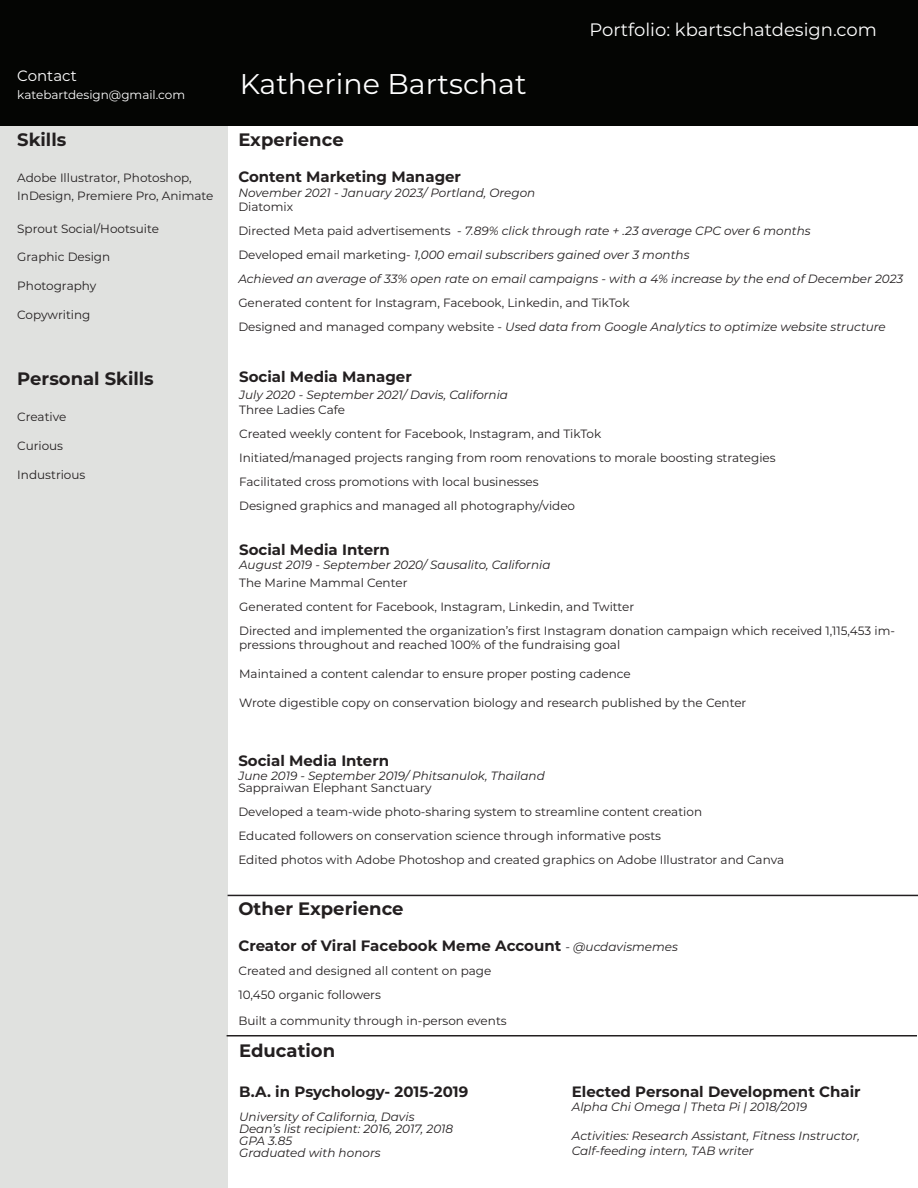
<style>
.page{position:relative;width:918px;height:1188px;background:#fff}
.page>*{position:absolute;margin:0;border:0;box-sizing:border-box;transform-origin:0 0}
.t1{font:28.5px "Montserrat";color:#fff}
.t2{font:700 18px "Montserrat";color:#231f20}
.t3{font:18px "Montserrat";color:#fff}
.t4{font:700 15px "Montserrat";color:#231f20}
.t5{font:15px "Montserrat";color:#fff}
.t6{font:12px/14.4px "Montserrat";color:#231f20}
.t7{font:italic 12px/14.4px "Montserrat";color:#231f20}
.t8{font:12px "Montserrat";color:#fff}
.s1{font-style:normal}
.s2{font-weight:400;font-style:italic;font-size:12px}
</style>
<div class="page">
<div style="left:0;top:0;width:228px;height:1188px;background:#e0e1df"></div>
<div style="left:0;top:0;width:918px;height:126px;background:#040503"></div>
<hr style="left:228px;top:895px;width:690px;height:1px;background:#231f20">
<hr style="left:227px;top:1035px;width:690px;height:1px;background:#231f20">
<p class="t5" style="left:17px;top:66px;width:61px">Contact</p>
<p class="t8" style="left:17px;top:87px;width:169px">katebartdesign@gmail.com</p>
<p class="t2" style="left:17px;top:127px;width:51px">Skills</p>
<p class="t6" style="left:17px;top:169px;width:198px;line-height:18px">Adobe Illustrator, Photoshop,<br>InDesign, Premiere Pro, Animate</p>
<p class="t6" style="left:17px;top:221px;width:143px">Sprout Social/Hootsuite</p>
<p class="t6" style="left:17px;top:250px;width:95px">Graphic Design</p>
<p class="t6" style="left:17px;top:278px;width:81px">Photography</p>
<p class="t6" style="left:17px;top:307px;width:75px">Copywriting</p>
<p class="t2" style="left:17px;top:366px;width:138px">Personal Skills</p>
<p class="t6" style="left:17px;top:409px;width:51px">Creative</p>
<p class="t6" style="left:17px;top:438px;width:47px">Curious</p>
<p class="t6" style="left:17px;top:467px;width:70px">Industrious</p>
<p class="t1" style="left:240px;top:65px;width:288px">Katherine Bartschat</p>
<p class="t3" style="left:589px;top:17px;width:289px">Portfolio: kbartschatdesign.com</p>
<p class="t2" style="left:238px;top:127px;width:107px">Experience</p>
<p class="t4" style="left:238px;top:166px;width:224px">Content Marketing Manager</p>
<p class="t7" style="left:238px;top:185px;width:299px">November 2021 - January 2023/ Portland, Oregon</p>
<p class="t6" style="left:238px;top:199px;width:56px">Diatomix</p>
<p class="t7" style="left:238px;top:223px;width:574px"><span class="s1">Directed Meta paid advertisements -</span> 7.89% click through rate + .23 average CPC over 6 months</p>
<p class="t7" style="left:238px;top:247px;width:453px"><span class="s1">Developed email marketing-</span> 1,000 email subscribers gained over 3 months</p>
<p class="t7" style="left:238px;top:271px;width:667px">Achieved an average of 33% open rate on email campaigns - with a 4% increase by the end of December 2023</p>
<p class="t6" style="left:238px;top:295px;width:393px">Generated content for Instagram, Facebook, Linkedin, and TikTok</p>
<p class="t7" style="left:238px;top:319px;width:649px"><span class="s1">Designed and managed company website -</span> Used data from Google Analytics to optimize website structure</p>
<p class="t4" style="left:239px;top:366px;width:174px">Social Media Manager</p>
<p class="t7" style="left:239px;top:387px;width:270px">July 2020 - September 2021/ Davis, California</p>
<p class="t6" style="left:239px;top:402px;width:107px">Three Ladies Cafe</p>
<p class="t6" style="left:239px;top:426px;width:364px">Created weekly content for Facebook, Instagram, and TikTok</p>
<p class="t6" style="left:239px;top:450px;width:538px">Initiated/managed projects ranging from room renovations to morale boosting strategies</p>
<p class="t6" style="left:239px;top:474px;width:301px">Facilitated cross promotions with local businesses</p>
<p class="t6" style="left:239px;top:498px;width:338px">Designed graphics and managed all photography/video</p>
<p class="t4" style="left:239px;top:538px;width:152px">Social Media Intern</p>
<p class="t7" style="left:239px;top:557px;width:313px">August 2019 - September 2020/ Sausalito, California</p>
<p class="t6" style="left:239px;top:575px;width:170px">The Marine Mammal Center</p>
<p class="t6" style="left:239px;top:599px;width:397px">Generated content for Facebook, Instagram, Linkedin, and Twitter</p>
<p class="t6" style="left:239px;top:623px;width:657px">Directed and implemented the organization’s first Instagram donation campaign which received 1,115,453 im&shy;pressions throughout and reached 100% of the fundraising goal</p>
<p class="t6" style="left:239px;top:666px;width:393px">Maintained a content calendar to ensure proper posting cadence</p>
<p class="t6" style="left:239px;top:695px;width:509px">Wrote digestible copy on conservation biology and research published by the Center</p>
<p class="t4" style="left:238px;top:749px;width:152px">Social Media Intern</p>
<p class="t7" style="left:238px;top:768px;width:308px">June 2019 - September 2019/ Phitsanulok, Thailand</p>
<p class="t6" style="left:238px;top:780px;width:195px">Sappraiwan Elephant Sanctuary</p>
<p class="t6" style="left:238px;top:804px;width:465px">Developed a team-wide photo-sharing system to streamline content creation</p>
<p class="t6" style="left:238px;top:828px;width:424px">Educated followers on conservation science through informative posts</p>
<p class="t6" style="left:238px;top:852px;width:547px">Edited photos with Adobe Photoshop and created graphics on Adobe Illustrator and Canva</p>
<p class="t2" style="left:238px;top:895px;width:167px">Other Experience</p>
<p class="t4" style="left:238px;top:934px;width:441px">Creator of Viral Facebook Meme Account <span class="s2">- @ucdavismemes</span></p>
<p class="t6" style="left:238px;top:963px;width:254px">Created and designed all content on page</p>
<p class="t6" style="left:238px;top:987px;width:144px">10,450 organic followers</p>
<p class="t6" style="left:238px;top:1013px;width:270px">Built a community through in-person events</p>
<p class="t2" style="left:239px;top:1038px;width:98px">Education</p>
<p class="t4" style="left:239px;top:1081px;width:231px">B.A. in Psychology- 2015-2019</p>
<p class="t7" style="left:239px;top:1109px;width:177px">University of California, Davis</p>
<p class="t7" style="left:239px;top:1121px;width:216px">Dean’s list recipient: 2016, 2017, 2018</p>
<p class="t7" style="left:239px;top:1133px;width:54px">GPA 3.85</p>
<p class="t7" style="left:239px;top:1145px;width:143px">Graduated with honors</p>
<p class="t4" style="left:572px;top:1081px;width:290px">Elected Personal Development Chair</p>
<p class="t7" style="left:572px;top:1099px;width:237px">Alpha Chi Omega | Theta Pi | 2018/2019</p>
<p class="t7" style="left:572px;top:1128px;width:290px">Activities: Research Assistant, Fitness Instructor,<br>Calf-feeding intern, TAB writer</p>
</div>
